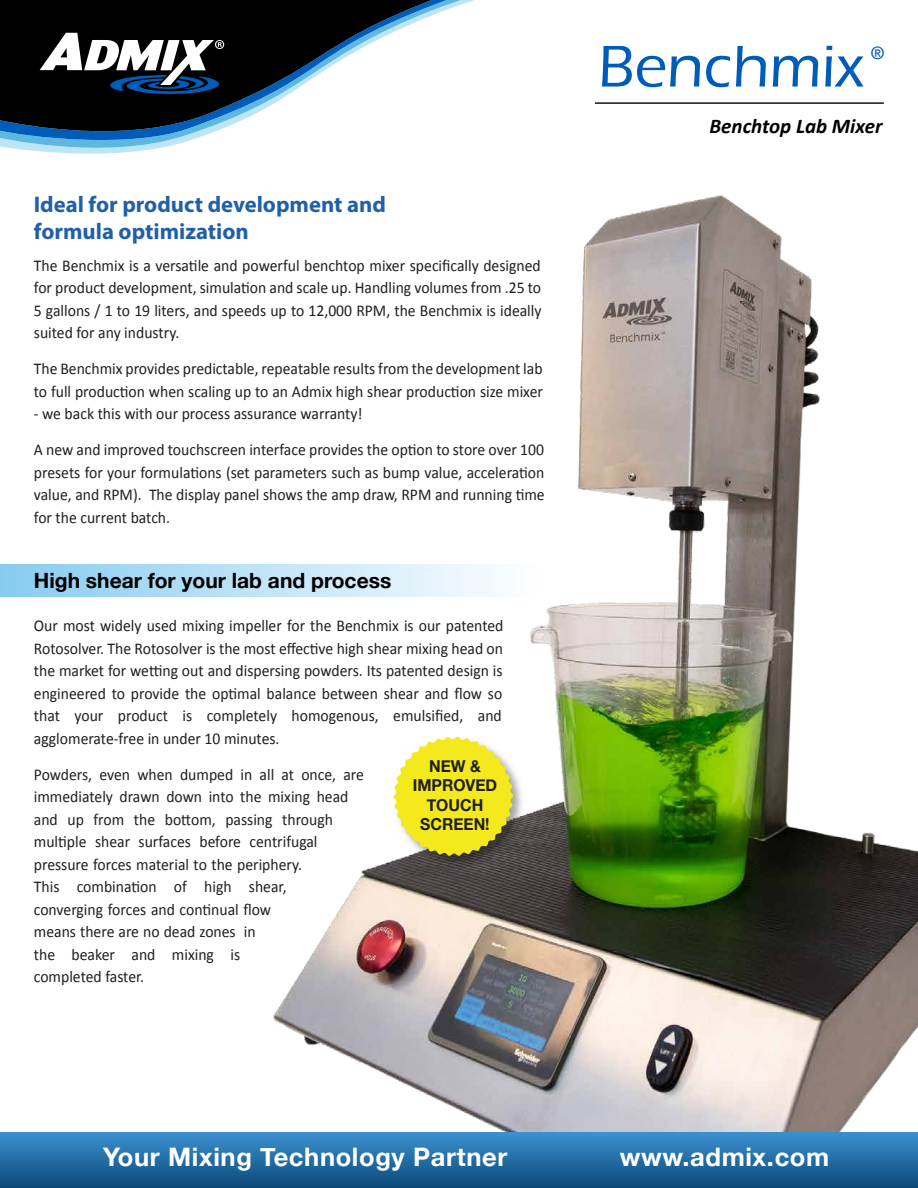
<style>
.page{position:relative;width:918px;height:1188px;background:#fff}
.page>*{position:absolute;margin:0;border:0;box-sizing:border-box;transform-origin:0 0}
.t1{font:500 60.9px "Eras ITC";color:#005cb9}
.t2{font:700 25.5px "Helvetica Neue";letter-spacing:.025em;color:#fff}
.t3{font:700 22.65px/27.2px "Myriad Pro";color:#2060a9}
.t4{font:700 21px "Helvetica Neue";color:#000}
.t5{font:italic 700 21px "Calibri";color:#000}
.t6{font:500 17.1px "Helvetica Neue";color:#005cb9}
.t7{font:16.5px/22.5px "Calibri";color:#211e1f;text-align:justify;scale:.95 1}
.t8{font:700 16.5px/19.5px "Helvetica Neue";color:#211e1f;text-align:center;scale:.95 1}
</style>
<div class="page">
<img style="left:273px;top:195px;width:645px;height:937px">
<div style="left:0;top:565px;width:539px;height:32px;background:linear-gradient(to right,#87cbef,#feffff)"></div>
<img style="left:389px;top:732px;width:139px;height:139px">
<svg style="left:394px;top:737px;width:119px;height:119px;background:#e7df44"></svg>
<div style="left:0;top:1132px;width:918px;height:56px;background:linear-gradient(to bottom,#3b91d0,#0c4a7a)"></div>
<svg style="left:12px;top:148px;width:146px;height:6px"></svg>
<svg style="left:0;top:0;width:475px;height:148px"></svg>
<svg style="left:0;top:0;width:473px;height:145px"></svg>
<svg style="left:40px;top:33px;width:184px;height:61px"></svg>
<hr style="left:595px;top:102px;width:289px;height:2px;background:#000">
<h3 class="t3" style="left:34px;top:190px;width:353px">Ideal for product development and formula optimization</h3>
<p class="t7" style="left:34px;top:254px;width:536px">The Benchmix is a versatile and powerful benchtop mixer specifically designed for product development, simulation and scale up. Handling volumes from .25 to 5 gallons / 1 to 19 liters, and speeds up to 12,000 RPM, the Benchmix is ideally suited for any industry.</p>
<p class="t7" style="left:34px;top:358px;width:537px">The Benchmix provides predictable, repeatable results from the development lab to full production when scaling up to an Admix high shear production size mixer</p>
<p class="t7" style="left:34px;top:396px;width:539px;line-height:36px">- we back this with our process assurance warranty!<br>A new and improved touchscreen interface provides the option to store over 100</p>
<p class="t7" style="left:34px;top:461px;width:539px">presets for your formulations (set parameters such as bump value, acceleration value, and RPM). The display panel shows the amp draw, RPM and running time for the current batch.</p>
<p class="t4" style="left:34px;top:564px;width:359px">High shear for your lab and process</p>
<p class="t7" style="left:34px;top:615px;width:496px">Our most widely used mixing impeller for the Benchmix is our patented Rotosolver. The Rotosolver is the most effective high shear mixing head on the market for wetting out and dispersing powders. Its patented design is engineered to provide the optimal balance between shear and flow so that your product is completely homogenous, emulsified, and agglomerate-free in under 10 minutes.</p>
<p class="t7" style="left:34px;top:763px;width:349px;text-align:left">Powders, even when dumped in all at once, are immediately drawn down into the mixing head and up from the bottom, passing through multiple shear surfaces before centrifugal pressure forces material to the periphery.<br>This combination of high shear,<br>converging forces and continual flow<br>means there are no dead zones in<br>the beaker and mixing is<br>completed faster.</p>
<p class="t8" style="left:413px;top:757px;width:90px">NEW &amp;<br>IMPROVED<br>TOUCH<br>SCREEN!</p>
<h1 class="t1" style="left:598px;top:32px;width:268px">Benchmix</h1>
<p class="t5" style="left:710px;top:112px;width:174px">Benchtop Lab Mixer</p>
<p class="t6" style="left:871px;top:39px;width:15px">®</p>
<h2 class="t2" style="left:103px;top:1137px;width:406px">Your Mixing Technology Partner</h2>
<h2 class="t2" style="left:620px;top:1137px;width:211px">www.admix.com</h2>
</div>
